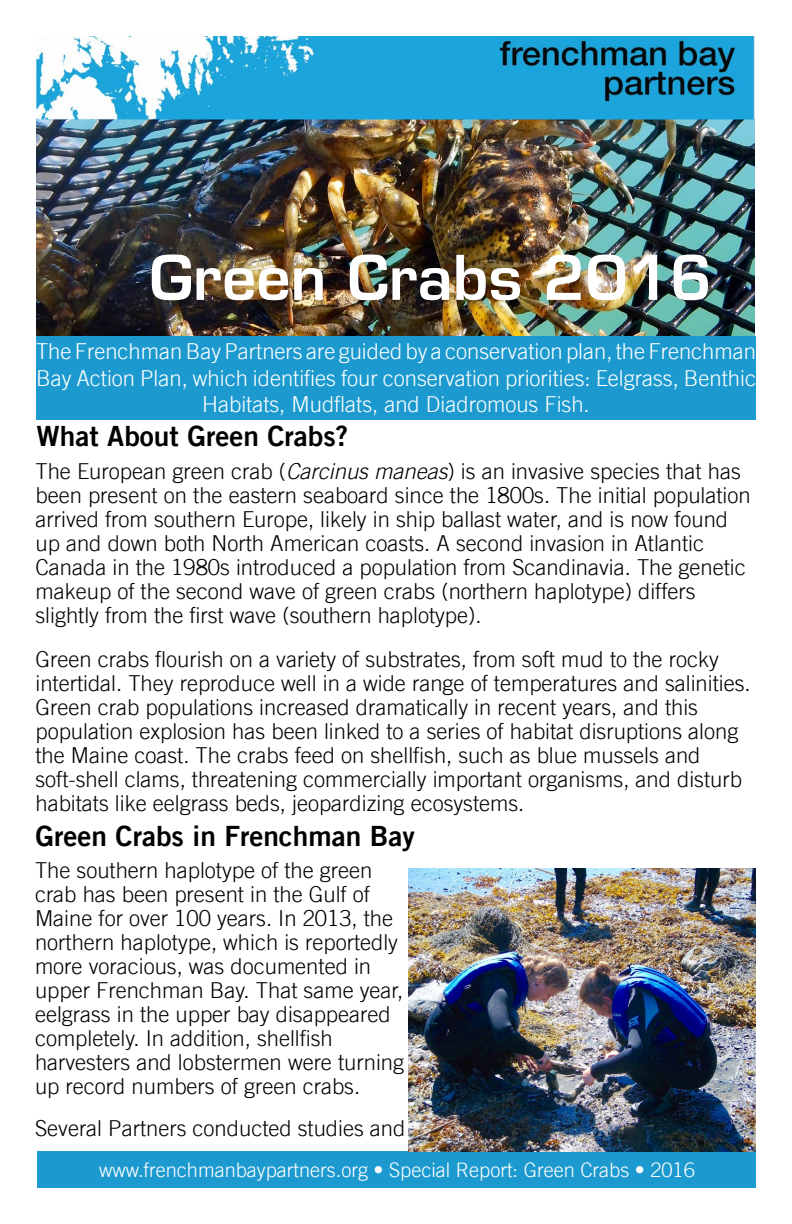
<style>
.page{position:relative;width:792px;height:1224px;background:#fff}
.page>*{position:absolute;margin:0;border:0;box-sizing:border-box;transform-origin:0 0}
.t1{font:600 60px "Eurostile LT Std";color:#fff}
.t2{font:28px "Trade Gothic LT Bold Two";color:#000}
.t3{font:300 22px/24px "Trade Gothic LT";color:#000}
.t4{font:300 22px/26.4px "Trade Gothic LT";color:#fff;text-align:center}
.t5{font:300 20px "Trade Gothic LT";color:#fff}
.s1{font-style:italic}
</style>
<div class="page">
<img style="left:36px;top:120px;width:718px;height:216px">
<div style="left:36px;top:336px;width:720px;height:83px;background:#1c9acf"></div>
<div style="left:38px;top:1151px;width:718px;height:37px;background:#1c9acf"></div>
<img style="left:36px;top:36px;width:719px;height:84px">
<img style="left:409px;top:868px;width:347px;height:283px">
<h1 class="t1" style="left:150px;top:240px;width:564px">Green Crabs 2016</h1>
<p class="t4" style="left:36px;top:338px;width:722px">The Frenchman Bay Partners are guided by a conservation plan, the Frenchman<br>Bay Action Plan, which identifies four conservation priorities: Eelgrass, Benthic<br>Habitats, Mudflats, and Diadromous Fish.</p>
<p class="t2" style="left:36px;top:419px;width:313px">What About Green Crabs?</p>
<p class="t3" style="left:36px;top:459px;width:717px">The European green crab (<span class="s1">Carcinus maneas</span>) is an invasive species that has been present on the eastern seaboard since the 1800s. The initial population arrived from southern Europe, likely in ship ballast water, and is now found up and down both North American coasts. A second invasion in Atlantic Canada in the 1980s introduced a population from Scandinavia. The genetic makeup of the second wave of green crabs (northern haplotype) differs slightly from the first wave (southern haplotype).</p>
<p class="t3" style="left:36px;top:647px;width:717px">Green crabs flourish on a variety of substrates, from soft mud to the rocky intertidal. They reproduce well in a wide range of temperatures and salinities.<br>Green crab populations increased dramatically in recent years, and this population explosion has been linked to a series of habitat disruptions along the Maine coast. The crabs feed on shellfish, such as blue mussels and soft-shell clams, threatening commercially important organisms, and disturb habitats like eelgrass beds, jeopardizing ecosystems.</p>
<p class="t2" style="left:36px;top:819px;width:381px">Green Crabs in Frenchman Bay</p>
<p class="t3" style="left:35px;top:858px;width:371px">The southern haplotype of the green crab has been present in the Gulf of Maine for over 100 years. In 2013, the northern haplotype, which is reportedly more voracious, was documented in upper Frenchman Bay. That same year, eelgrass in the upper bay disappeared completely. In addition, shellfish harvesters and lobstermen were turning up record numbers of green crabs.</p>
<p class="t3" style="left:35px;top:1116px;width:372px">Several Partners conducted studies and</p>
<p class="t5" style="left:99px;top:1158px;width:597px">www.frenchmanbaypartners.org • Special Report: Green Crabs • 2016</p>
</div>
